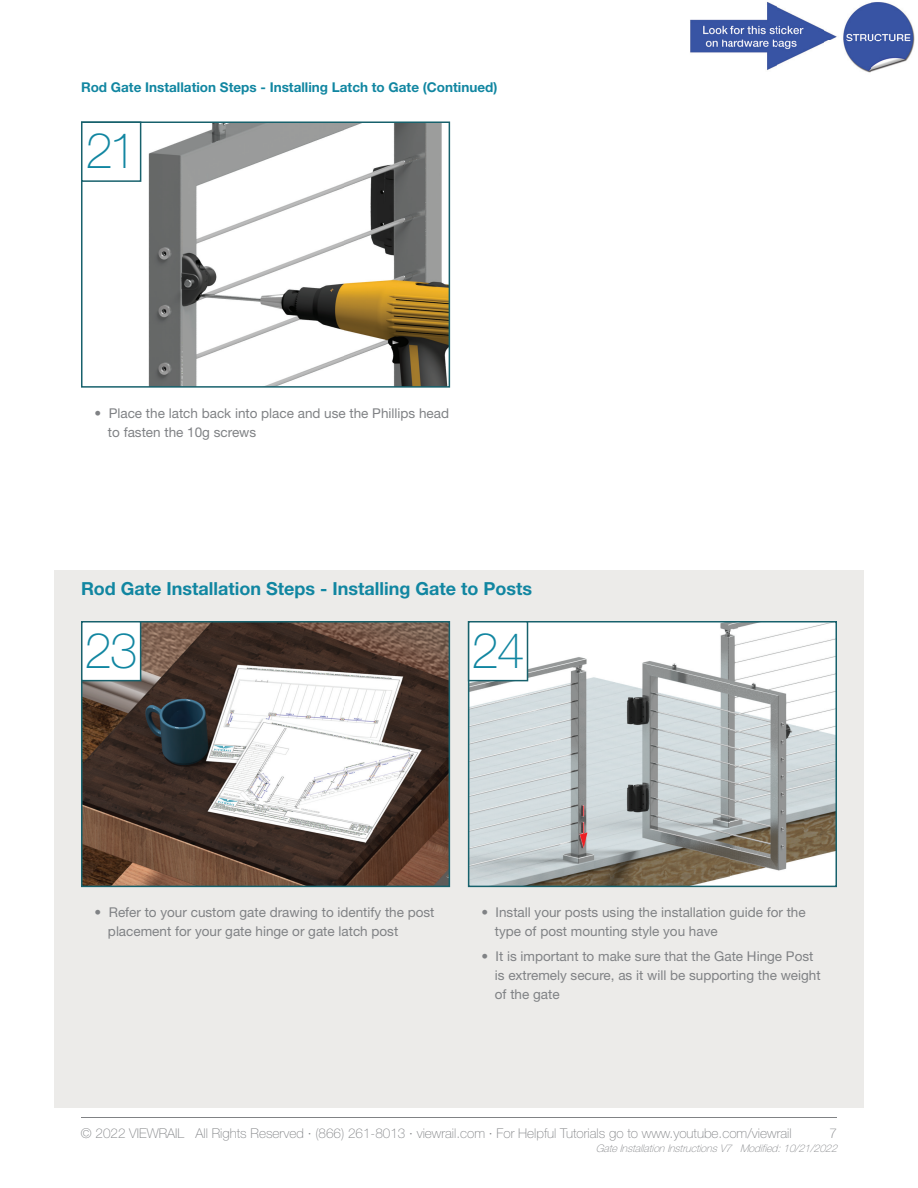
<style>
.page{position:relative;width:918px;height:1188px;background:#fff}
.page>*{position:absolute;margin:0;border:0;box-sizing:border-box;transform-origin:0 0}
.t1{font:100 49.5px "Helvetica Neue";color:#1186a1}
.t2{font:700 18px "Helvetica Neue";color:#1186a1}
.t3{font:13.5px/19.2px "Helvetica Neue";color:#808285}
.t4{font:100 13.5px "Helvetica Neue";color:#808285}
.t5{font:700 13.5px "Helvetica Neue";color:#1186a1}
.t6{font:italic 100 10.5px "Helvetica Neue";color:#808285}
</style>
<div class="page">
<div style="left:54px;top:570px;width:810px;height:538px;background:#ecebe9"></div>
<img style="left:471px;top:624px;width:363px;height:260px">
<div style="left:468px;top:621px;width:369px;height:266px;border:2px solid #17616c"></div>
<img style="left:84px;top:624px;width:363px;height:260px">
<div style="left:81px;top:621px;width:369px;height:266px;border:2px solid #17616c"></div>
<img style="left:141px;top:125px;width:306px;height:260px">
<div style="left:81px;top:122px;width:369px;height:266px;border:2px solid #17616c"></div>
<div style="left:469px;top:622px;width:59px;height:59px;background:#fff"></div>
<div style="left:468px;top:621px;width:60px;height:60px;border:2px solid #17616c"></div>
<div style="left:82px;top:622px;width:59px;height:59px;background:#fff"></div>
<div style="left:81px;top:621px;width:60px;height:60px;border:2px solid #17616c"></div>
<div style="left:81px;top:122px;width:60px;height:60px;border:2px solid #17616c"></div>
<hr style="left:81px;top:1117px;width:756px;height:1px;background:#808285">
<img style="left:690px;top:2px;width:225px;height:71px">
<p class="t5" style="left:81px;top:78px;width:418px">Rod Gate Installation Steps - Installing Latch to Gate (Continued)</p>
<h1 class="t1" style="left:86px;top:122px;width:53px">21</h1>
<p class="t3" style="left:108px;top:403px;width:343px;text-indent:-13px">• Place the latch back into place and use the Phillips head to fasten the 10g screws</p>
<h2 class="t2" style="left:81px;top:578px;width:453px">Rod Gate Installation Steps - Installing Gate to Posts</h2>
<h1 class="t1" style="left:85px;top:622px;width:55px">23</h1>
<h1 class="t1" style="left:472px;top:622px;width:55px">24</h1>
<p class="t3" style="left:108px;top:903px;width:328px;text-indent:-13px">• Refer to your custom gate drawing to identify the post placement for your gate hinge or gate latch post</p>
<p class="t3" style="left:495px;top:903px;width:312px;text-indent:-14px">• Install your posts using the installation guide for the type of post mounting style you have</p>
<p class="t3" style="left:495px;top:946px;width:327px;text-indent:-14px">• It is important to make sure that the Gate Hinge Post is extremely secure, as it will be supporting the weight of the gate</p>
<p class="t4" style="left:81px;top:1125px;width:712px">© 2022 VIEWRAIL All Rights Reserved · (866) 261-8013 · viewrail.com · For Helpful Tutorials go to www.youtube.com/viewrail</p>
<p class="t4" style="left:829px;top:1125px;width:9px">7</p>
<p class="t6" style="left:596px;top:1142px;width:246px">GateInstallationInstructionsV7 Modified:10/21/2022</p>
</div>
